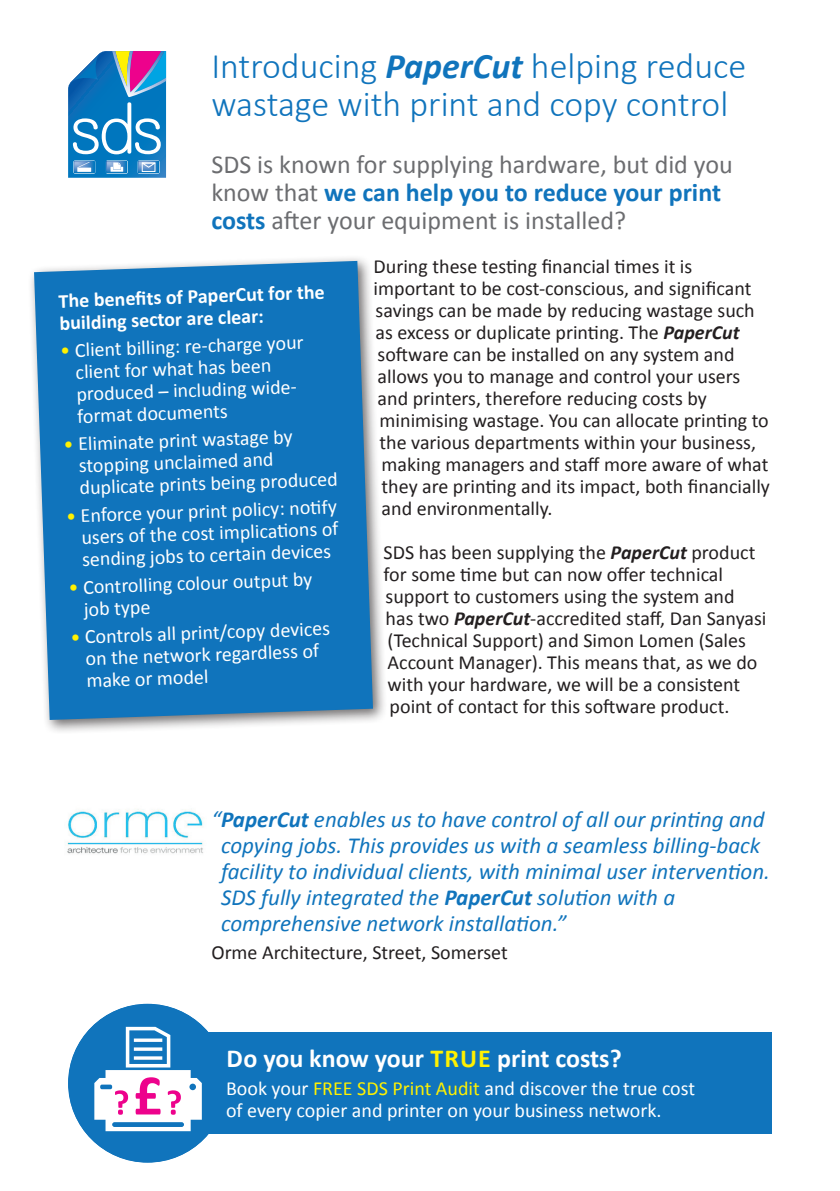
<style>
.page{position:relative;width:840px;height:1191px;background:#fff}
.page>*{position:absolute;margin:0;border:0;box-sizing:border-box;transform-origin:0 0}
.t1{font:300 36px/38px "Calibri";color:#1074bc}
.t2{font:26px/28px "Calibri";color:#6c6d70}
.t3{font:700 26px "Calibri";color:#fff}
.t4{font:italic 23px/26px "Calibri";color:#1074bc}
.t5{font:20px "Calibri";color:#231f20}
.t6{font:20px/22px "Calibri";color:#fff}
.t7{font:700 20px/22px "Calibri";color:#fff}
.s1{font-weight:700;font-style:italic}
.s2{font-weight:700;color:#1074bc}
.s3{color:#fff101}
.s4{font-weight:700}
</style>
<div class="page">
<div style="left:28px;top:255px;width:359px;height:479px;background:#231f20;opacity:.65"></div>
<svg style="left:34px;top:261px;width:339px;height:459px;background:#1d7abd"></svg>
<svg style="left:68px;top:51px;width:98px;height:127px;background:#498cc4"></svg>
<div style="left:199px;top:1032px;width:572px;height:101px;background:#1074bc"></div>
<div style="left:68px;top:1003px;width:159px;height:159px;background:#1074bc;border-radius:50%"></div>
<svg style="left:94px;top:1026px;width:108px;height:105px"></svg>
<img style="left:67px;top:809px;width:136px;height:45px">
<h1 class="t1" style="left:211px;top:50px;width:536px">introducing <span class="s1">PaperCut</span> helping reduce wastage with print and copy control</h1>
<h2 class="t2" style="left:211px;top:150px;width:522px">SDS is known for supplying hardware, but did you know that <span class="s2">we can help you to reduce your print costs</span> after your equipment is installed?</h2>
<p class="t5" style="left:373px;top:254px;width:320px">During these testing financial times it is</p>
<p class="t5" style="left:373px;top:276px;width:379px">important to be cost-conscious, and significant</p>
<p class="t5" style="left:375px;top:298px;width:380px">savings can be made by reducing wastage such</p>
<p class="t5" style="left:375px;top:320px;width:365px">as excess or duplicate printing. The <span class="s1">PaperCut</span></p>
<p class="t5" style="left:377px;top:342px;width:358px">software can be installed on any system and</p>
<p class="t5" style="left:377px;top:364px;width:364px">allows you to manage and control your users</p>
<p class="t5" style="left:377px;top:386px;width:331px">and printers, therefore reducing costs by</p>
<p class="t5" style="left:379px;top:408px;width:390px">minimising wastage. You can allocate printing to</p>
<p class="t5" style="left:379px;top:430px;width:378px">the various departments within your business,</p>
<p class="t5" style="left:381px;top:452px;width:388px">making managers and staff more aware of what</p>
<p class="t5" style="left:381px;top:474px;width:389px">they are printing and its impact, both financially</p>
<p class="t5" style="left:381px;top:496px;width:172px">and environmentally.</p>
<p class="t5" style="left:383px;top:540px;width:373px">SDS has been supplying the <span class="s1">PaperCut</span> product</p>
<p class="t5" style="left:383px;top:562px;width:341px">for some time but can now offer technical</p>
<p class="t5" style="left:385px;top:584px;width:350px">support to customers using the system and</p>
<p class="t5" style="left:385px;top:606px;width:382px">has two <span class="s1">PaperCut</span>-accredited staff, Dan Sanyasi</p>
<p class="t5" style="left:387px;top:628px;width:359px">(Technical Support) and Simon Lomen (Sales</p>
<p class="t5" style="left:387px;top:650px;width:371px">Account Manager). This means that, as we do</p>
<p class="t5" style="left:387px;top:672px;width:354px">with your hardware, we will be a consistent</p>
<p class="t5" style="left:389px;top:694px;width:341px">point of contact for this software product.</p>
<p class="t7" style="left:58px;top:290px;width:267px;rotate:-2deg">The benefi ts of PaperCut forthe building sector are clear:</p>
<p class="t6" style="left:74px;top:339px;width:230px;text-indent:-14px;rotate:-2deg"><span class="s3">•</span> Client billing: re-charge your client for what has been produced – including wide&shy;format documents</p>
<p class="t6" style="left:78px;top:432px;width:259px;text-indent:-14px;rotate:-2deg"><span class="s3">•</span> Eliminate print wastage by stopping unclaimed and duplicate prints being produced</p>
<p class="t6" style="left:80px;top:504px;width:258px;text-align:justify;text-indent:-14px;rotate:-2deg"><span class="s3">•</span> Enforce your print policy: noti fy users of the cost implicati ons of sending jobs to certain devices</p>
<p class="t6" style="left:83px;top:576px;width:231px;text-indent:-14px;rotate:-2deg"><span class="s3">•</span> Controlling colour output by job type</p>
<p class="t6" style="left:84px;top:625px;width:247px;text-indent:-14px;rotate:-2deg"><span class="s3">•</span> Controls all print/copy devices on the network regardless of make or model</p>
<p class="t4" style="left:221px;top:806px;width:550px;text-indent:-10px">“<span class="s4">PaperCut</span> enables us to have control of all our printing and copying jobs. This provides us with a seamless billing-back facility to individual clients, with minimal user intervention.<br>SDS fully integrated the <span class="s4">PaperCut</span> solution with a comprehensive network installation.”</p>
<p class="t5" style="left:211px;top:939px;width:298px">Orme Architecture, Street, Somerset</p>
<h2 class="t3" style="left:226px;top:1042px;width:396px">Do you know your <span class="s3">TRUE</span> print costs?</h2>
<p class="t6" style="left:226px;top:1076px;width:470px">Book your <span class="s3">FREE SDS Print Audit</span> and discover the true cost of every copier and printer on your business network.</p>
</div>
